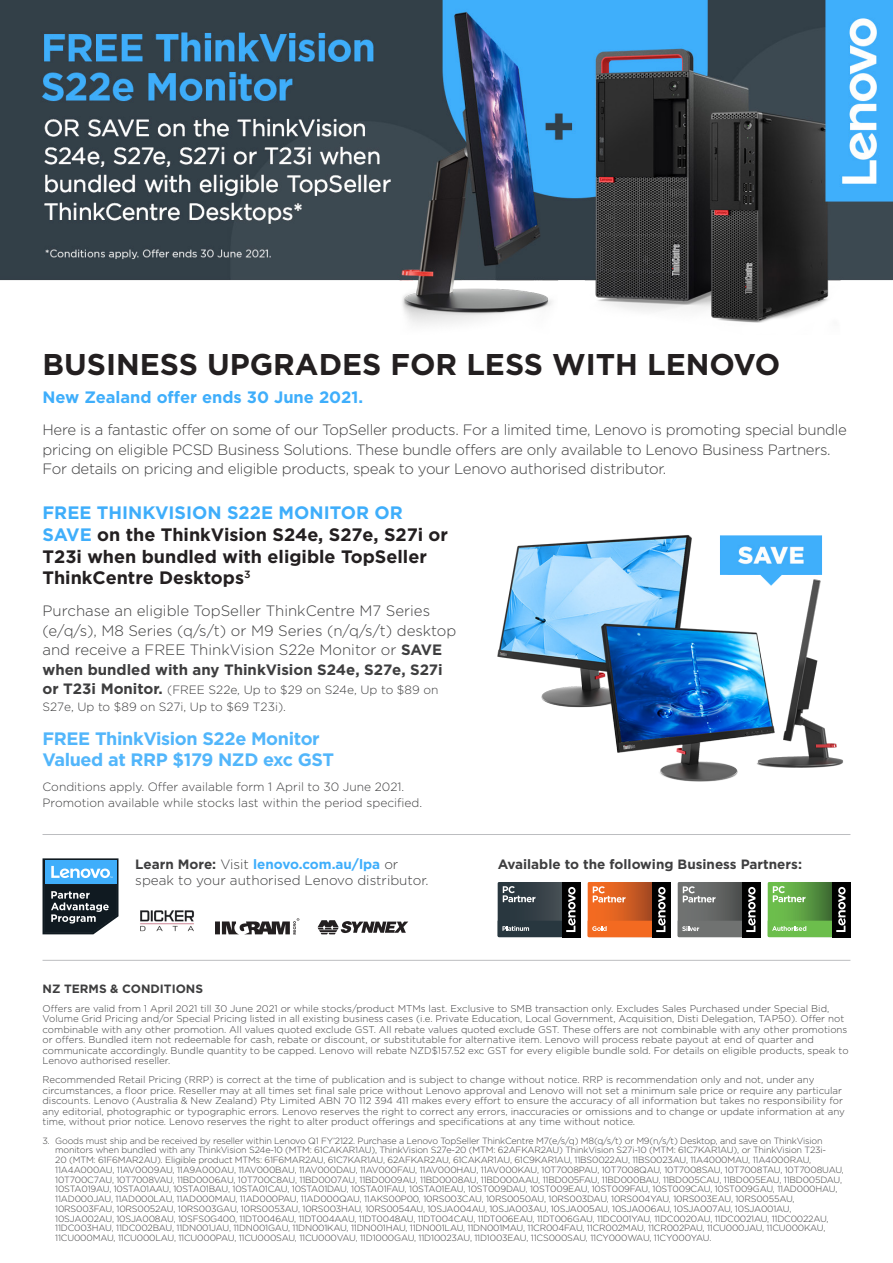
<style>
.page{position:relative;width:893px;height:1263px;background:#fff}
.page>*{position:absolute;margin:0;border:0;box-sizing:border-box;transform-origin:0 0}
.Offer_Header{font:700 30px "Gotham";color:#231f20}
.Offer_Header-2{font:700 18px/21.6px "Gotham";color:#231f20}
.Body{font:700 18px/21px "Gotham";letter-spacing:-.02em;color:#52b6fb}
.Sub_header{font:700 16.5px "Gotham";color:#3faefb}
.Body-2{font:300 15px/19.5px "Gotham";letter-spacing:-.02em;color:#3e3e3f}
.Body-3{font:300 15px/19.5px "Gotham";color:#3e3e3f}
.Body-4{font:300 13.5px/16.2px "Gotham";color:#3e3e3f}
.Lead_Body{font:700 13.5px "Gotham";color:#3e3e3f}
.Body-5{font:300 12px/16.5px "Gotham";color:#3e3e3f}
.Body-6{font:700 12px "Gotham";color:#3e3e3f}
.T_C{font:300 9.75px/10.5px "Gotham";color:#3e3e3f}
.T_C-2{font:300 9px/9.8px "Gotham";letter-spacing:-.02em;color:#3e3e3f}
.s1{color:#3faefb}
.s2{font-weight:700}
.s3{font-weight:700;font-size:15px}
.s4{font-weight:700;color:#3faefb}
</style>
<div class="page">
<svg style="left:43px;top:858px;width:75px;height:76px;background:#46687f"></svg>
<hr style="left:43px;top:834px;width:807px;height:1px;background:#bcbdc0">
<hr style="left:43px;top:960px;width:807px;height:1px;background:#bcbdc0">
<div style="left:742px;top:882px;width:18px;height:55px;background:#000"></div>
<svg style="left:678px;top:882px;width:78px;height:55px;background:#656766"></svg>
<div style="left:562px;top:882px;width:18px;height:55px;background:#000"></div>
<svg style="left:498px;top:882px;width:77px;height:55px;background:#3d464c"></svg>
<div style="left:652px;top:882px;width:18px;height:55px;background:#000"></div>
<svg style="left:588px;top:882px;width:77px;height:55px;background:#c36230"></svg>
<div style="left:832px;top:882px;width:18px;height:55px;background:#000"></div>
<svg style="left:768px;top:882px;width:78px;height:55px;background:#62984d"></svg>
<img style="left:0;top:0;width:893px;height:325px">
<img style="left:497px;top:535px;width:346px;height:247px">
<svg style="left:215px;top:918px;width:84px;height:16px"></svg>
<svg style="left:318px;top:920px;width:90px;height:14px"></svg>
<img style="left:140px;top:910px;width:54px;height:22px">
<p class="Offer_Header" style="left:43px;top:344px;width:739px">BUSINESS UPGRADES FOR LESS WITH LENOVO</p>
<p class="Sub_header" style="left:43px;top:386px;width:322px">New Zealand offer ends 30 June 2021.</p>
<p class="Body-2" style="left:43px;top:420px;width:806px">Here is a fantastic offer on some of our TopSeller products. For a limited time, Lenovo is promoting special bundle pricing on eligible PCSD Business Solutions. These bundle offers are only available to Lenovo Business Partners.<br>For details on pricing and eligible products, speak to your Lenovo authorised distributor.</p>
<p class="Offer_Header-2" style="left:43px;top:502px;width:407px"><span class="s1">FREE THINKVISION S22E MONITOR OR SAVE</span> on the ThinkVision S24e, S27e, S27i or T23i when bundled with eligible TopSeller ThinkCentre Desktops<sup>3</sup></p>
<p class="Body-3" style="left:43px;top:601px;width:415px">Purchase an eligible TopSeller ThinkCentre M7 Series (e/q/s), M8 Series (q/s/t) or M9 Series (n/q/s/t) desktop and receive a FREE ThinkVision S22e Monitor or <span class="s2">SAVE when bundled with any ThinkVision S24e, S27e, S27i</span></p>
<p class="Body-5" style="left:43px;top:682px;width:397px"><span class="s3">or T23i Monitor.</span> (FREE S22e, Up to $29 on S24e, Up to $89 on<br>S27e, Up to $89 on S27i, Up to $69 T23i).</p>
<p class="Body" style="left:43px;top:728px;width:293px">FREE ThinkVision S22e Monitor<br>Valued at RRP $179 NZD exc GST</p>
<p class="Body-5" style="left:43px;top:778px;width:381px">Conditions apply. Offer available form 1 April to 30 June 2021.<br>Promotion available while stocks last within the period specified.</p>
<p class="Body-4" style="left:135px;top:856px;width:295px"><span class="s2">Learn More:</span> Visit <span class="s4">lenovo.com.au/lpa</span> or speak to your authorised Lenovo distributor.</p>
<p class="Lead_Body" style="left:498px;top:855px;width:306px">Available to the following Business Partners:</p>
<p class="Body-6" style="left:43px;top:981px;width:162px">NZ TERMS &amp; CONDITIONS</p>
<p class="T_C" style="left:43px;top:1003px;width:807px">Offers are valid from 1 April 2021 till 30 June 2021 or while stocks/product MTMs last. Exclusive to SMB transaction only. Excludes Sales Purchased under Special Bid, Volume Grid Pricing and/or Special Pricing listed in all existing business cases (i.e. Private Education, Local Government, Acquisition, Disti Delegation, TAP50). Offer not combinable with any other promotion. All values quoted exclude GST. All rebate values quoted exclude GST. These offers are not combinable with any other promotions or offers. Bundled item not redeemable for cash, rebate or discount, or substitutable for alternative item. Lenovo will process rebate payout at end of quarter and communicate accordingly. Bundle quantity to be capped. Lenovo will rebate NZD$157.52 exc GST for every eligible bundle sold. For details on eligible products, speak to Lenovo authorised reseller.</p>
<p class="T_C" style="left:43px;top:1074px;width:804px">Recommended Retail Pricing (RRP) is correct at the time of publication and is subject to change without notice. RRP is recommendation only and not, under any circumstances, a floor price. Reseller may at all times set final sale price without Lenovo approval and Lenovo will not set a minimum sale price or require any particular discounts. Lenovo (Australia &amp; New Zealand) Pty Limited ABN 70 112 394 411 makes every effort to ensure the accuracy of all information but takes no responsibility for any editorial, photographic or typographic errors. Lenovo reserves the right to correct any errors, inaccuracies or omissions and to change or update information at any time, without prior notice. Lenovo reserves the right to alter product offerings and specifications at any time without notice.</p>
<p class="T_C-2" style="left:55px;top:1135px;width:790px;text-indent:-13px">3. Goods must ship and be received by reseller within Lenovo Q1 FY’2122. Purchase a Lenovo TopSeller ThinkCentre M7(e/s/q) M8(q/s/t) or M9(n/s/t) Desktop, and save on ThinkVision monitors when bundled with any ThinkVision S24e-10 (MTM: 61CAKAR1AU), ThinkVision S27e-20 (MTM: 62AFKAR2AU) ThinkVision S27i-10 (MTM: 61C7KAR1AU), or ThinkVision T23i-<br>20 (MTM: 61F6MAR2AU). Eligible product MTMs: 61F6MAR2AU, 61C7KAR1AU, 62AFKAR2AU, 61CAKAR1AU, 61C9KAR1AU, 11BS0022AU, 11BS0023AU, 11A4000MAU, 11A4000RAU, 11A4A000AU, 11AV0009AU, 11A9A000AU, 11AV000BAU, 11AV000DAU, 11AV000FAU, 11AV000HAU, 11AV000KAU, 10T7008PAU, 10T7008QAU, 10T7008SAU, 10T7008TAU, 10T7008UAU, 10T700C7AU, 10T7008VAU, 11BD0006AU, 10T700C8AU, 11BD0007AU, 11BD0009AU, 11BD0008AU, 11BD000AAU, 11BD005FAU, 11BD000BAU, 11BD005CAU, 11BD005EAU, 11BD005DAU, 10STA019AU, 10STA01AAU, 10STA01BAU, 10STA01CAU, 10STA01DAU, 10STA01FAU, 10STA01EAU, 10ST009DAU, 10ST009EAU, 10ST009FAU, 10ST009CAU, 10ST009GAU, 11AD000HAU, 11AD000JAU, 11AD000LAU, 11AD000MAU, 11AD000PAU, 11AD000QAU, 11AKS00P00, 10RS003CAU, 10RS0050AU, 10RS003DAU, 10RS004YAU, 10RS003EAU, 10RS0055AU, 10RS003FAU, 10RS0052AU, 10RS003GAU, 10RS0053AU, 10RS003HAU, 10RS0054AU, 10SJA004AU, 10SJA003AU, 10SJA005AU, 10SJA006AU, 10SJA007AU, 10SJA001AU, 10SJA002AU, 10SJA008AU, 10SFS0G400, 11DT0046AU, 11DT004AAU, 11DT0048AU, 11DT004CAU, 11DT006EAU, 11DT006GAU, 11DC001YAU, 11DC0020AU, 11DC0021AU, 11DC0022AU, 11DC003HAU, 11DC002BAU, 11DN001JAU, 11DN001GAU, 11DN001KAU, 11DN001HAU, 11DN001LAU, 11DN001MAU, 11CR004FAU, 11CR002MAU, 11CR002PAU, 11CU000JAU, 11CU000KAU, 11CU000MAU, 11CU000LAU, 11CU000PAU, 11CU000SAU, 11CU000VAU, 11D1000GAU, 11D10023AU, 11D1003EAU, 11CS000SAU, 11CY000WAU, 11CY000YAU.</p>
</div>
